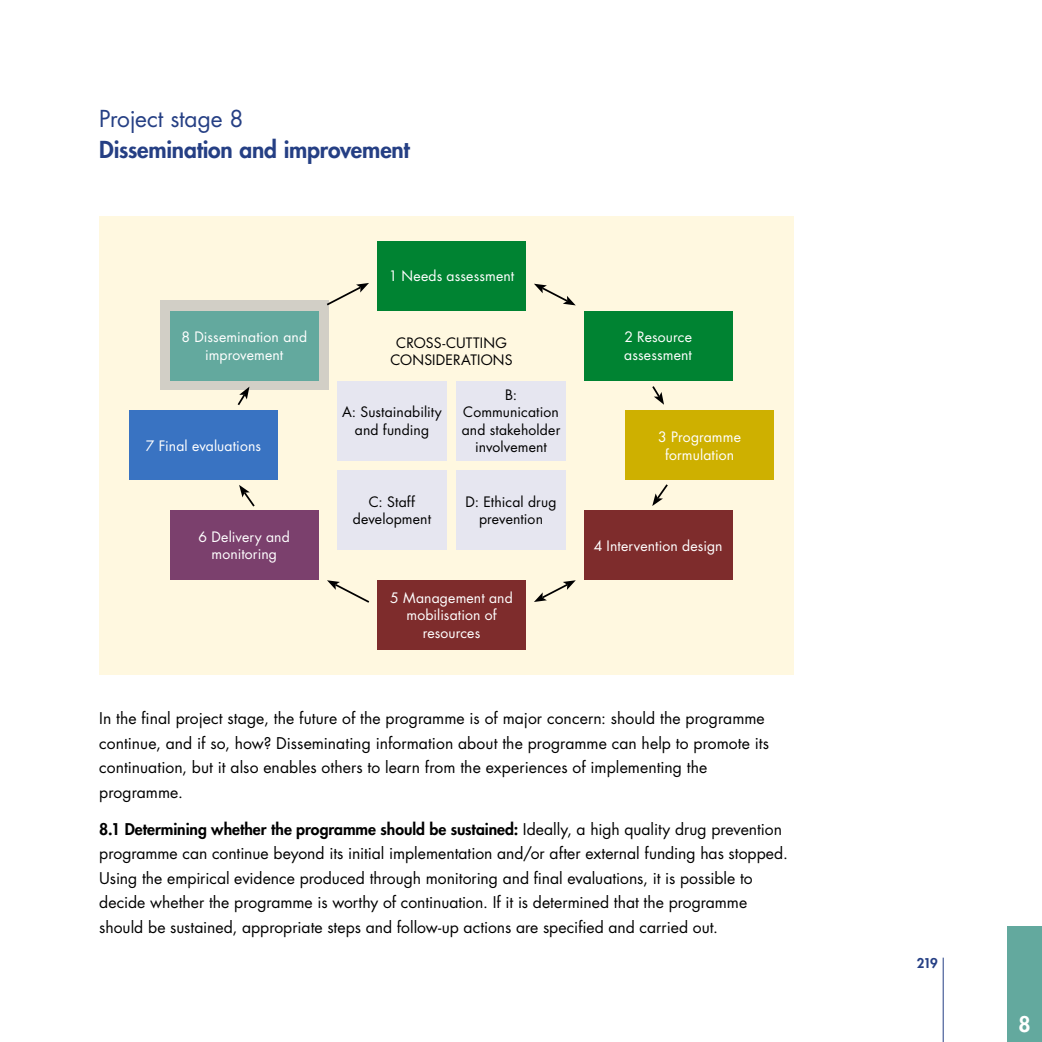
<style>
.page{position:relative;width:1042px;height:1042px;background:#fff}
.page>*{position:absolute;margin:0;border:0;box-sizing:border-box;transform-origin:0 0}
.Título_1{font:800 22.75px/31.5px "Futura";letter-spacing:-.01em;color:#253f84}
.Título_1-2{font:800 21px "Futura";color:#fff}
.Texto{font:15.75px/24.5px "Futura";color:#000}
.Texto-2{font:14px/17.5px "Futura";letter-spacing:.01em;color:#fff;text-align:center}
.Texto-3{font:14px/17.5px "Futura";letter-spacing:.01em;color:#000;text-align:center}
.t1{font:800 13.12px "Futura";color:#253f84}
.s1{font-weight:400}
.s2{font-weight:800}
</style>
<div class="page">
<hr style="left:943px;top:957px;width:1px;height:85px;background:#253f84">
<div style="left:1007px;top:926px;width:35px;height:116px;background:#63a99e"></div>
<div style="left:99px;top:216px;width:695px;height:459px;background:#fff8e0"></div>
<svg style="left:534px;top:284px;width:42px;height:21px"></svg>
<div style="left:160px;top:300px;width:169px;height:90px;background:#d2cfc6"></div>
<div style="left:337px;top:381px;width:109px;height:79px;background:#e6e6f0"></div>
<div style="left:337px;top:470px;width:109px;height:79px;background:#e6e6f0"></div>
<div style="left:456px;top:381px;width:110px;height:79px;background:#e6e6f0"></div>
<div style="left:456px;top:470px;width:110px;height:79px;background:#e6e6f0"></div>
<div style="left:377px;top:241px;width:149px;height:69px;background:#008332"></div>
<div style="left:584px;top:311px;width:148px;height:69px;background:#008332"></div>
<svg style="left:652px;top:386px;width:12px;height:19px"></svg>
<div style="left:625px;top:410px;width:149px;height:70px;background:#ceb000"></div>
<div style="left:584px;top:510px;width:148px;height:70px;background:#7e2c2c"></div>
<svg style="left:652px;top:484px;width:16px;height:22px"></svg>
<div style="left:377px;top:580px;width:149px;height:70px;background:#7e2c2c"></div>
<svg style="left:534px;top:580px;width:42px;height:22px"></svg>
<div style="left:170px;top:510px;width:149px;height:70px;background:#7b406d"></div>
<svg style="left:327px;top:580px;width:43px;height:23px"></svg>
<div style="left:129px;top:410px;width:149px;height:70px;background:#3973c2"></div>
<svg style="left:239px;top:485px;width:16px;height:22px"></svg>
<div style="left:170px;top:311px;width:149px;height:69px;background:#63a99e"></div>
<svg style="left:237px;top:387px;width:12px;height:18px"></svg>
<svg style="left:327px;top:283px;width:42px;height:23px"></svg>
<p class="Título_1" style="left:99px;top:102px;width:312px"><span class="s1">Project stage 8<br></span>Dissemination and improvement</p>
<p class="Texto-2" style="left:181px;top:328px;width:127px">8 Dissemination and improvement</p>
<p class="Texto-2" style="left:146px;top:437px;width:117px">7 Final evaluations</p>
<p class="Texto-2" style="left:199px;top:528px;width:93px">6 Delivery and monitoring</p>
<p class="Texto-2" style="left:389px;top:267px;width:127px">1 Needs assessment</p>
<p class="Texto-3" style="left:390px;top:334px;width:124px">CROSS-CUTTING<br>CONSIDERATIONS</p>
<p class="Texto-3" style="left:342px;top:403px;width:101px">A: Sustainability and funding</p>
<p class="Texto-3" style="left:353px;top:492px;width:80px">C: Staff development</p>
<p class="Texto-3" style="left:462px;top:386px;width:100px">B:<br>Communication and stakeholder involvement</p>
<p class="Texto-3" style="left:465px;top:492px;width:93px">D: Ethical drug prevention</p>
<p class="Texto-2" style="left:390px;top:589px;width:124px">5 Management and mobilisation of resources</p>
<p class="Texto-2" style="left:624px;top:328px;width:69px;text-align:left">2 Resource assessment</p>
<p class="Texto-2" style="left:658px;top:428px;width:84px">3 Programme formulation</p>
<p class="Texto-2" style="left:594px;top:536px;width:130px">4 Intervention design</p>
<p class="Texto" style="left:99px;top:706px;width:671px">In the final project stage, the future of the programme is of major concern: should the programme continue, and if so, how? Disseminating information about the programme can help to promote its continuation, but it also enables others to learn from the experiences of implementing the programme.</p>
<p class="Texto" style="left:99px;top:816px;width:690px"><span class="s2">8.1 Determining whether the programme should be sustained:</span> Ideally, a high quality drug prevention programme can continue beyond its initial implementation and/or after external funding has stopped.<br>Using the empirical evidence produced through monitoring and final evaluations, it is possible to decide whether the programme is worthy of continuation. If it is determined that the programme should be sustained, appropriate steps and follow-up actions are specified and carried out.</p>
<p class="t1" style="left:916px;top:954px;width:23px">219</p>
<p class="Título_1-2" style="left:1018px;top:1010px;width:14px">8</p>
</div>
